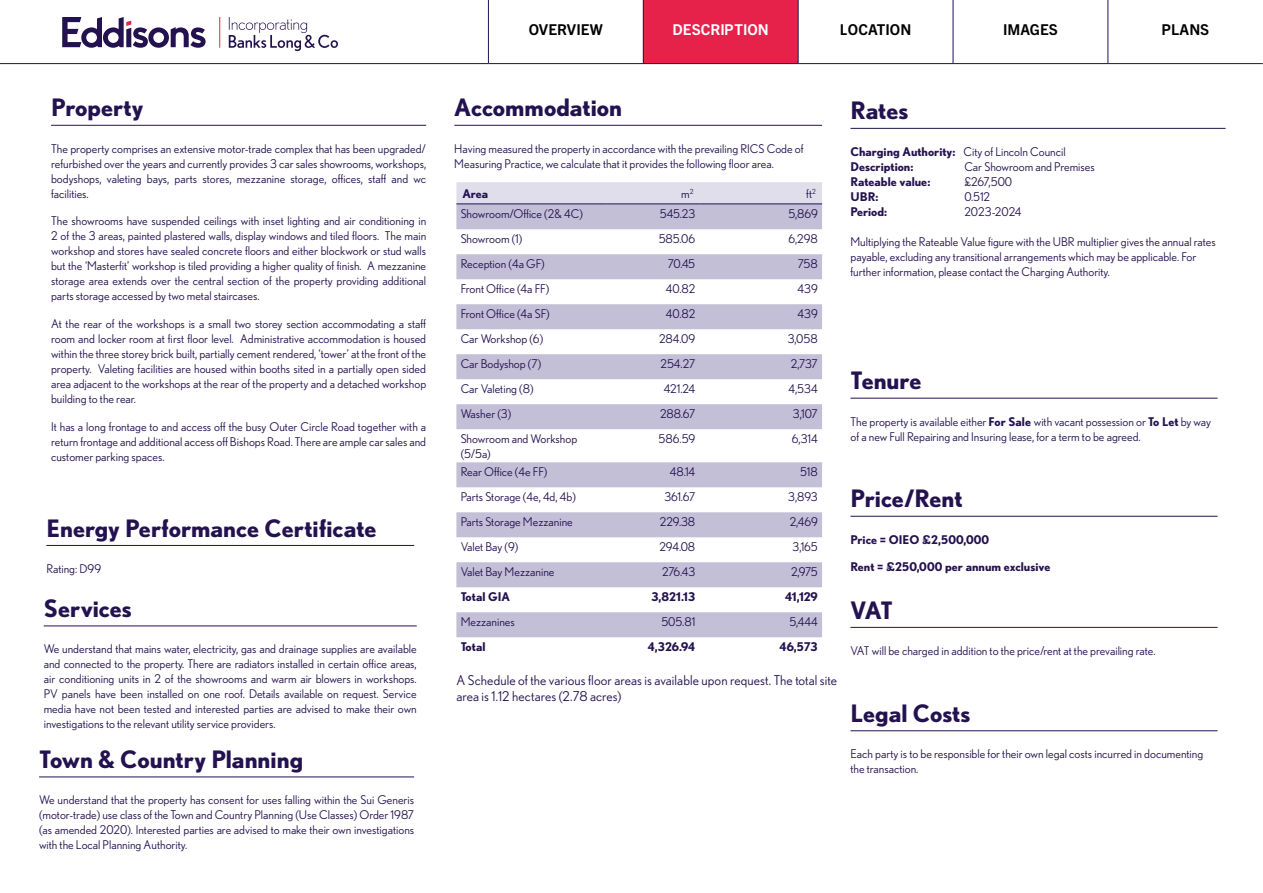
<style>
.page{position:relative;width:1263px;height:893px;background:#fff}
.page>*{position:absolute;margin:0;border:0;box-sizing:border-box;transform-origin:0 0}
.t1{font:700 24px "Nobel";color:#23124f}
.t2{font:700 15px "Trade Gothic Next LT Pro";color:#000}
.t3{font:700 15px "Trade Gothic Next LT Pro";color:#fff}
.t4{font:13.5px/16.2px "Nobel";letter-spacing:.005em;color:#23124f}
.t5{font:12px/15px "Nobel";color:#23124f;text-align:justify}
.t6{font:700 12px/15px "Nobel";color:#23124f}
.s1{font-weight:400}
.s2{font-weight:700}
</style>
<div class="page">
<hr style="left:850px;top:128px;width:375px;height:1px;background:#23124f">
<hr style="left:39px;top:776px;width:375px;height:1px;background:#23124f">
<hr style="left:44px;top:625px;width:373px;height:1px;background:#23124f">
<hr style="left:51px;top:125px;width:375px;height:1px;background:#23124f">
<hr style="left:454px;top:125px;width:368px;height:1px;background:#23124f">
<div style="left:456px;top:182px;width:366px;height:21px;background:#e0deeb"></div>
<svg style="left:456px;top:204px;width:366px;height:433px"></svg>
<hr style="left:456px;top:203px;width:150px;height:1px;background:#23124f">
<hr style="left:606px;top:203px;width:93px;height:1px;background:#23124f">
<hr style="left:699px;top:203px;width:123px;height:1px;background:#23124f">
<hr style="left:46px;top:545px;width:368px;height:1px;background:#23124f">
<hr style="left:850px;top:730px;width:367px;height:1px;background:#23124f">
<hr style="left:850px;top:398px;width:367px;height:1px;background:#23124f">
<hr style="left:850px;top:516px;width:367px;height:1px;background:#23124f">
<hr style="left:850px;top:627px;width:367px;height:1px;background:#23124f">
<hr style="left:0;top:63px;width:488px;height:1px;background:#23124f">
<hr style="left:1108px;top:63px;width:155px;height:1px;background:#23124f">
<hr style="left:488px;top:63px;width:155px;height:1px;background:#23124f">
<div style="left:488px;top:0;width:118px;height:64px;background:#fff"></div>
<svg style="left:607px;top:0;width:118px;height:64px;fill:#e6224b"></svg>
<svg style="left:725px;top:0;width:119px;height:64px;fill:#e6224b"></svg>
<div style="left:1080px;top:0;width:119px;height:64px;background:#fff"></div>
<svg style="left:62px;top:17px;width:144px;height:31px"></svg>
<hr style="left:219px;top:17px;width:1px;height:31px;background:#e6224b">
<svg style="left:229px;top:17px;width:109px;height:34px"></svg>
<h1 class="t1" style="left:51px;top:93px;width:94px">Property</h1>
<p class="t5" style="left:51px;top:141px;width:377px">The property comprises an extensive motor-trade complex that has been upgraded/ refurbished over the years and currently provides 3 car sales showrooms, workshops, bodyshops, valeting bays, parts stores, mezzanine storage, offices, staff and wc facilities.</p>
<p class="t5" style="left:51px;top:213px;width:377px">The showrooms have suspended ceilings with inset lighting and air conditioning in 2 of the 3 areas, painted plastered walls, display windows and tiled floors. The main workshop and stores have sealed concrete floors and either blockwork or stud walls but the ‘Masterfit’ workshop is tiled providing a higher quality of finish. A mezzanine storage area extends over the central section of the property providing additional parts storage accessed by two metal staircases.</p>
<p class="t5" style="left:51px;top:316px;width:377px">At the rear of the workshops is a small two storey section accommodating a staff room and locker room at first floor level. Administrative accommodation is housed within the three storey brick built, partially cement rendered, ‘tower’ at the front of the property. Valeting facilities are housed within booths sited in a partially open sided area adjacent to the workshops at the rear of the property and a detached workshop building to the rear.</p>
<p class="t5" style="left:51px;top:419px;width:376px">It has a long frontage to and access off the busy Outer Circle Road together with a return frontage and additional access off Bishops Road. There are ample car sales and customer parking spaces.</p>
<h1 class="t1" style="left:46px;top:514px;width:332px">Energy Performance Certificate</h1>
<p class="t5" style="left:46px;top:561px;width:56px">Rating: D99</p>
<h1 class="t1" style="left:44px;top:594px;width:90px">Services</h1>
<p class="t5" style="left:44px;top:641px;width:374px">We understand that mains water, electricity, gas and drainage supplies are available and connected to the property. There are radiators installed in certain office areas, air conditioning units in 2 of the showrooms and warm air blowers in workshops.<br>PV panels have been installed on one roof. Details available on request. Service media have not been tested and interested parties are advised to make their own investigations to the relevant utility service providers.</p>
<h1 class="t1" style="left:39px;top:745px;width:266px">Town &amp; Country Planning</h1>
<p class="t5" style="left:39px;top:792px;width:377px">We understand that the property has consent for uses falling within the Sui Generis (motor-trade) use class of the Town and Country Planning (Use Classes) Order 1987 (as amended 2020). Interested parties are advised to make their own investigations with the Local Planning Authority.</p>
<p class="t2" style="left:529px;top:19px;width:76px">OVERVIEW</p>
<p class="t3" style="left:673px;top:19px;width:98px">DESCRI PTION</p>
<p class="t2" style="left:840px;top:19px;width:61px">LOCATION</p>
<p class="t2" style="left:1003px;top:19px;width:56px">IMAGES</p>
<p class="t2" style="left:1162px;top:19px;width:49px">PLANS</p>
<h1 class="t1" style="left:454px;top:93px;width:169px">Accommodation</h1>
<p class="t5" style="left:454px;top:141px;width:351px">Having measured the property in accordance with the prevailing RICS Code of<br>Measuring Practice, we calculate that it provides the following floor area.</p>
<p class="t6" style="left:462px;top:186px;width:27px">Area</p>
<p class="t5" style="left:681px;top:186px;width:14px">m<sup>2</sup></p>
<p class="t5" style="left:806px;top:186px;width:11px">ft<sup>2</sup></p>
<p class="t5" style="left:461px;top:206px;width:124px">Showroom/Office (2&amp; 4C)</p>
<p class="t5" style="left:660px;top:206px;width:37px">545.23</p>
<p class="t5" style="left:788px;top:206px;width:31px">5,869</p>
<p class="t5" style="left:461px;top:231px;width:63px">Showroom (1)</p>
<p class="t5" style="left:659px;top:231px;width:38px">585.06</p>
<p class="t5" style="left:788px;top:231px;width:31px">6,298</p>
<p class="t5" style="left:461px;top:256px;width:86px">Reception (4a GF)</p>
<p class="t5" style="left:668px;top:256px;width:29px">70.45</p>
<p class="t5" style="left:798px;top:256px;width:22px">758</p>
<p class="t5" style="left:461px;top:281px;width:90px">Front Office (4a FF)</p>
<p class="t5" style="left:666px;top:281px;width:31px">40.82</p>
<p class="t5" style="left:797px;top:281px;width:22px">439</p>
<p class="t5" style="left:461px;top:306px;width:91px">Front Office (4a SF)</p>
<p class="t5" style="left:666px;top:306px;width:31px">40.82</p>
<p class="t5" style="left:797px;top:306px;width:22px">439</p>
<p class="t5" style="left:461px;top:331px;width:84px">Car Workshop (6)</p>
<p class="t5" style="left:659px;top:331px;width:37px">284.09</p>
<p class="t5" style="left:788px;top:331px;width:32px">3,058</p>
<p class="t5" style="left:461px;top:356px;width:82px">Car Bodyshop (7)</p>
<p class="t5" style="left:660px;top:356px;width:36px">254.27</p>
<p class="t5" style="left:791px;top:356px;width:28px">2,737</p>
<p class="t5" style="left:461px;top:381px;width:74px">Car Valeting (8)</p>
<p class="t5" style="left:664px;top:381px;width:33px">421.24</p>
<p class="t5" style="left:788px;top:381px;width:31px">4,534</p>
<p class="t5" style="left:461px;top:406px;width:52px">Washer (3)</p>
<p class="t5" style="left:660px;top:406px;width:37px">288.67</p>
<p class="t5" style="left:793px;top:406px;width:26px">3,107</p>
<p class="t5" style="left:461px;top:431px;width:118px">Showroom and Workshop (5/5a)</p>
<p class="t5" style="left:659px;top:431px;width:38px">586.59</p>
<p class="t5" style="left:792px;top:431px;width:27px">6,314</p>
<p class="t5" style="left:461px;top:464px;width:88px">Rear Office (4e FF)</p>
<p class="t5" style="left:670px;top:464px;width:27px">48.14</p>
<p class="t5" style="left:800px;top:464px;width:19px">518</p>
<p class="t5" style="left:461px;top:489px;width:117px">Parts Storage (4e, 4d, 4b)</p>
<p class="t5" style="left:664px;top:489px;width:32px">361.67</p>
<p class="t5" style="left:788px;top:489px;width:31px">3,893</p>
<p class="t5" style="left:461px;top:514px;width:114px">Parts Storage Mezzanine</p>
<p class="t5" style="left:660px;top:514px;width:37px">229.38</p>
<p class="t5" style="left:790px;top:514px;width:30px">2,469</p>
<p class="t5" style="left:461px;top:539px;width:59px">Valet Bay (9)</p>
<p class="t5" style="left:659px;top:539px;width:37px">294.08</p>
<p class="t5" style="left:792px;top:539px;width:27px">3,165</p>
<p class="t5" style="left:461px;top:564px;width:95px">Valet Bay Mezzanine</p>
<p class="t5" style="left:662px;top:564px;width:35px">276.43</p>
<p class="t5" style="left:791px;top:564px;width:28px">2,975</p>
<p class="t6" style="left:461px;top:589px;width:51px">Total GIA</p>
<p class="t6" style="left:651px;top:589px;width:45px">3,821.13</p>
<p class="t6" style="left:785px;top:589px;width:34px">41,129</p>
<p class="t5" style="left:461px;top:614px;width:56px">Mezzanines</p>
<p class="t5" style="left:661px;top:614px;width:35px">505.81</p>
<p class="t5" style="left:789px;top:614px;width:30px">5,444</p>
<p class="t6" style="left:461px;top:639px;width:26px">Total</p>
<p class="t6" style="left:648px;top:639px;width:49px">4,326.94</p>
<p class="t6" style="left:779px;top:639px;width:40px">46,573</p>
<p class="t4" style="left:456px;top:672px;width:382px">A Schedule of the various floor areas is available upon request. The total site area is 1.12 hectares (2.78 acres)</p>
<h1 class="t1" style="left:850px;top:97px;width:59px">Rates</h1>
<p class="t6" style="left:850px;top:144px;width:217px">Charging Authority: <span class="s1">City of Lincoln Council<br></span>Description:</p>
<p class="t5" style="left:964px;top:159px;width:132px">Car Showroom and Premises</p>
<p class="t6" style="left:850px;top:174px;width:81px">Rateable value:</p>
<p class="t5" style="left:964px;top:174px;width:49px">£267,500</p>
<p class="t6" style="left:850px;top:189px;width:29px">UBR:</p>
<p class="t5" style="left:964px;top:189px;width:27px">0.512</p>
<p class="t6" style="left:850px;top:204px;width:38px">Period:</p>
<p class="t5" style="left:964px;top:204px;width:59px">2023-2024</p>
<p class="t5" style="left:850px;top:234px;width:367px;text-align:left">Multiplying the Rateable Value figure with the UBR multiplier gives the annual rates payable, excluding any transitional arrangements which may be applicable. For further information, please contact the Charging Authority.</p>
<h1 class="t1" style="left:850px;top:366px;width:72px">Tenure</h1>
<p class="t5" style="left:850px;top:414px;width:362px">The property is available either <span class="s2">For Sale</span> with vacant possession or <span class="s2">To Let</span> by way of a new Full Repairing and Insuring lease, for a term to be agreed.</p>
<h1 class="t1" style="left:850px;top:484px;width:114px">Price/Rent</h1>
<p class="t6" style="left:850px;top:531px;width:140px">Price = OIEO £2,500,000</p>
<p class="t6" style="left:850px;top:559px;width:201px">Rent = £250,000 per annum exclusive</p>
<h1 class="t1" style="left:850px;top:595px;width:44px">VAT</h1>
<p class="t5" style="left:850px;top:643px;width:307px">VAT will be charged in addition to the price/rent at the prevailing rate.</p>
<h1 class="t1" style="left:850px;top:699px;width:121px">Legal Costs</h1>
<p class="t5" style="left:850px;top:746px;width:354px">Each party is to be responsible for their own legal costs incurred in documenting the transaction.</p>
</div>
